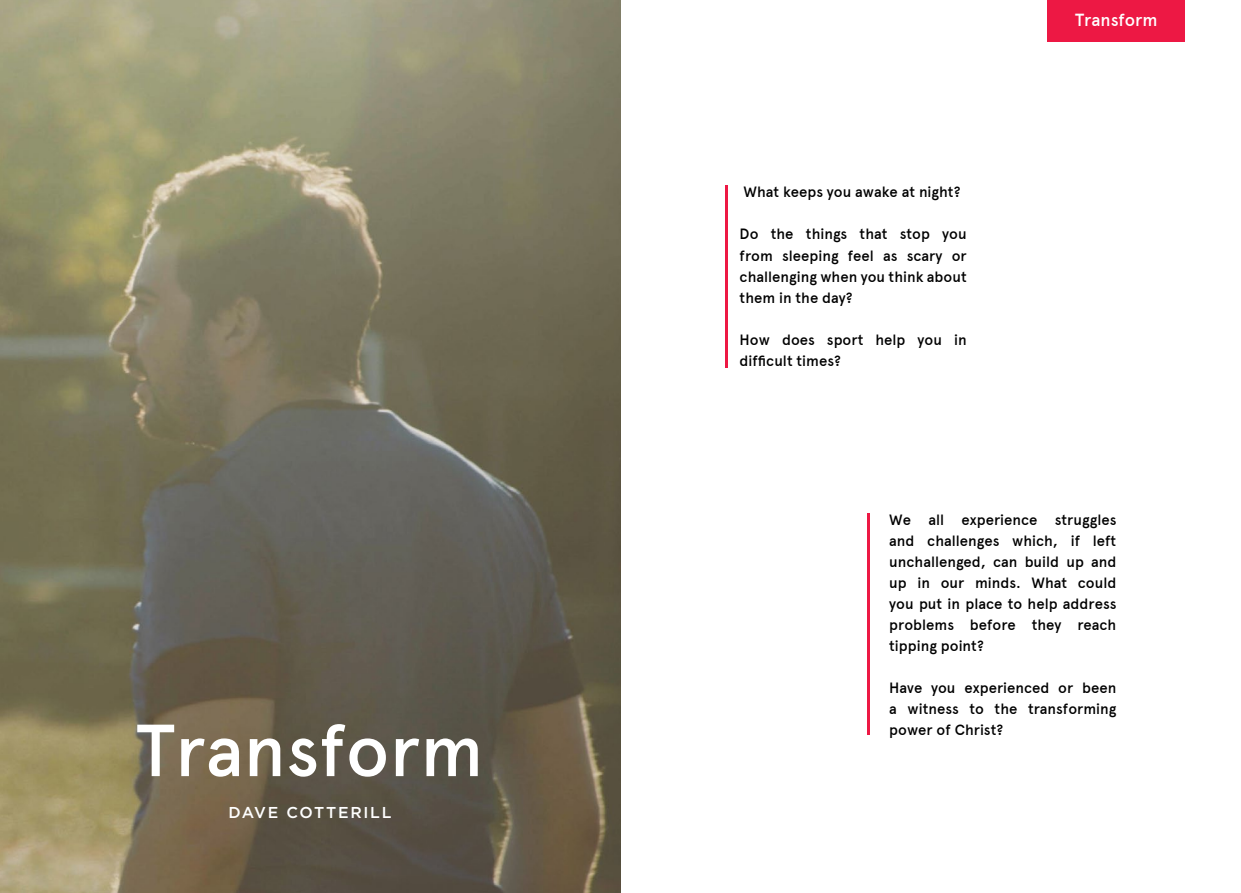
<style>
.page{position:relative;width:1241px;height:893px;background:#fff}
.page>*{position:absolute;margin:0;border:0;box-sizing:border-box;transform-origin:0 0}
.t1{font:500 73.5px "Apercu";color:#fff}
.t2{font:500 17.5px "Apercu";color:#fff}
.t3{font:500 15.75px "Gotham";letter-spacing:.11em;color:#fff}
.t4{font:500 14.88px/21px "Apercu";color:#000;text-align:justify}
</style>
<div class="page">
<img style="left:0;top:0;width:620px;height:893px">
<hr style="left:724px;top:185px;width:3px;height:183px;background:#ed1844">
<hr style="left:867px;top:513px;width:3px;height:222px;background:#ed1844">
<div style="left:1047px;top:0;width:138px;height:42px;background:#ed1844"></div>
<h1 class="t1" style="left:136px;top:706px;width:348px">Transform</h1>
<p class="t3" style="left:228px;top:803px;width:164px">DAVE COTTERILL</p>
<p class="t4" style="left:743px;top:181px;width:218px">What keeps you awake at night?</p>
<p class="t4" style="left:739px;top:224px;width:228px">Do the things that stop you from sleeping feel as scary or challenging when you think about them in the day?</p>
<p class="t4" style="left:739px;top:329px;width:228px">How does sport help you in difficult times?</p>
<p class="t2" style="left:1074px;top:10px;width:84px">Transform</p>
<p class="t4" style="left:889px;top:510px;width:228px">We all experience struggles and challenges which, if left unchallenged, can build up and up in our minds. What could you put in place to help address problems before they reach tipping point?</p>
<p class="t4" style="left:889px;top:677px;width:228px">Have you experienced or been a witness to the transforming power of Christ?</p>
</div>
